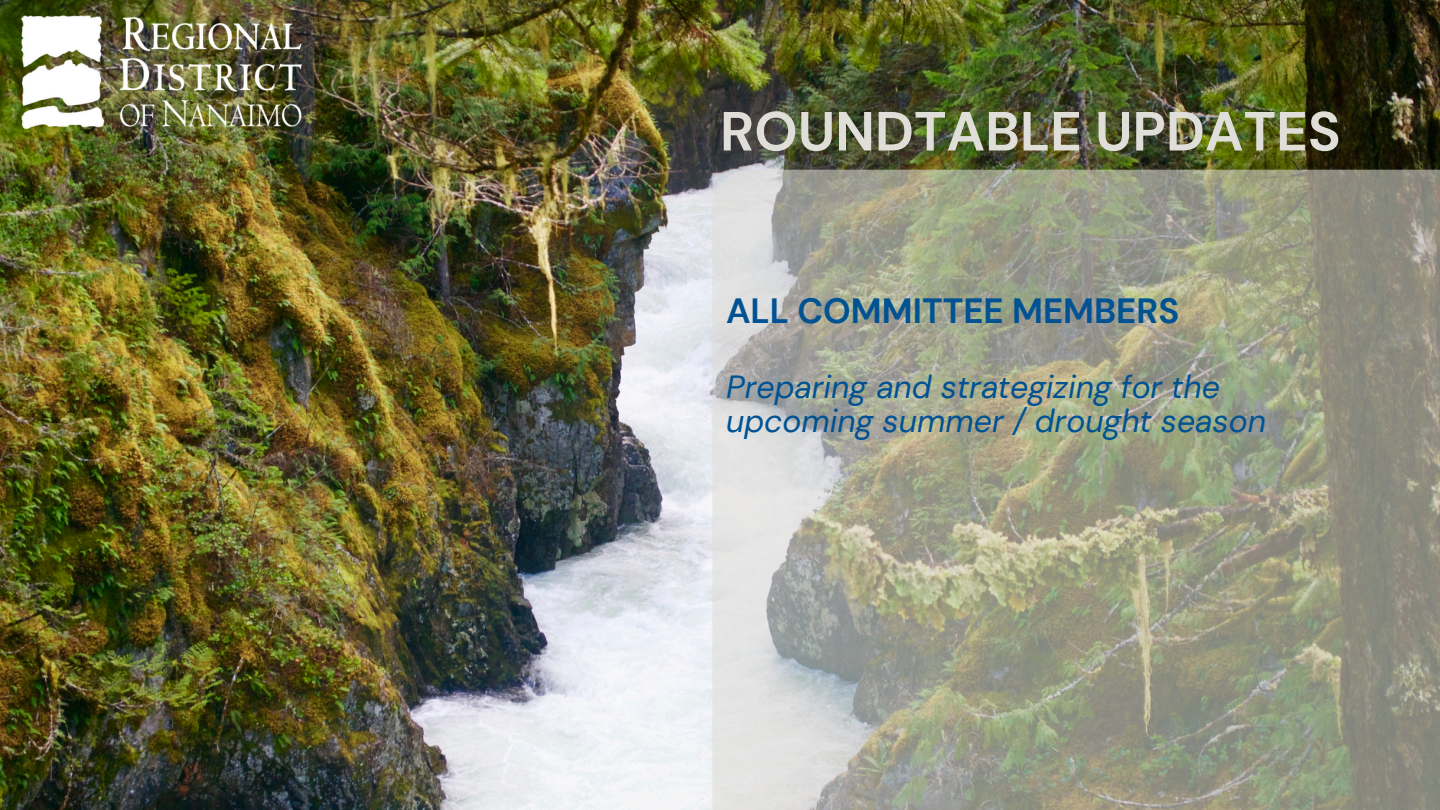
<style>
.page{position:relative;width:1440px;height:810px;background:#fff}
.page>*{position:absolute;margin:0;border:0;box-sizing:border-box;transform-origin:0 0}
.t1{font:700 55px "DM Sans";color:#e0ded8}
.t2{font:700 35px "DM Sans";color:#005293}
.t3{font:italic 32px/34.5px "DM Sans";color:#005293}
</style>
<div class="page">
<img style="left:0;top:0;width:1440px;height:810px">
<svg style="left:712px;top:170px;width:728px;height:640px;background:#a4a593"></svg>
<img style="left:0;top:0;width:330px;height:140px">
<p class="t1" style="left:720px;top:96px;width:622px">ROUNDTABLE UPDATES</p>
<h1 class="t2" style="left:726px;top:289px;width:455px">ALL COMMITTEE MEMBERS</h1>
<h2 class="t3" style="left:726px;top:369px;width:542px">Preparing and strategizing for the upcoming summer / drought season</h2>
</div>
